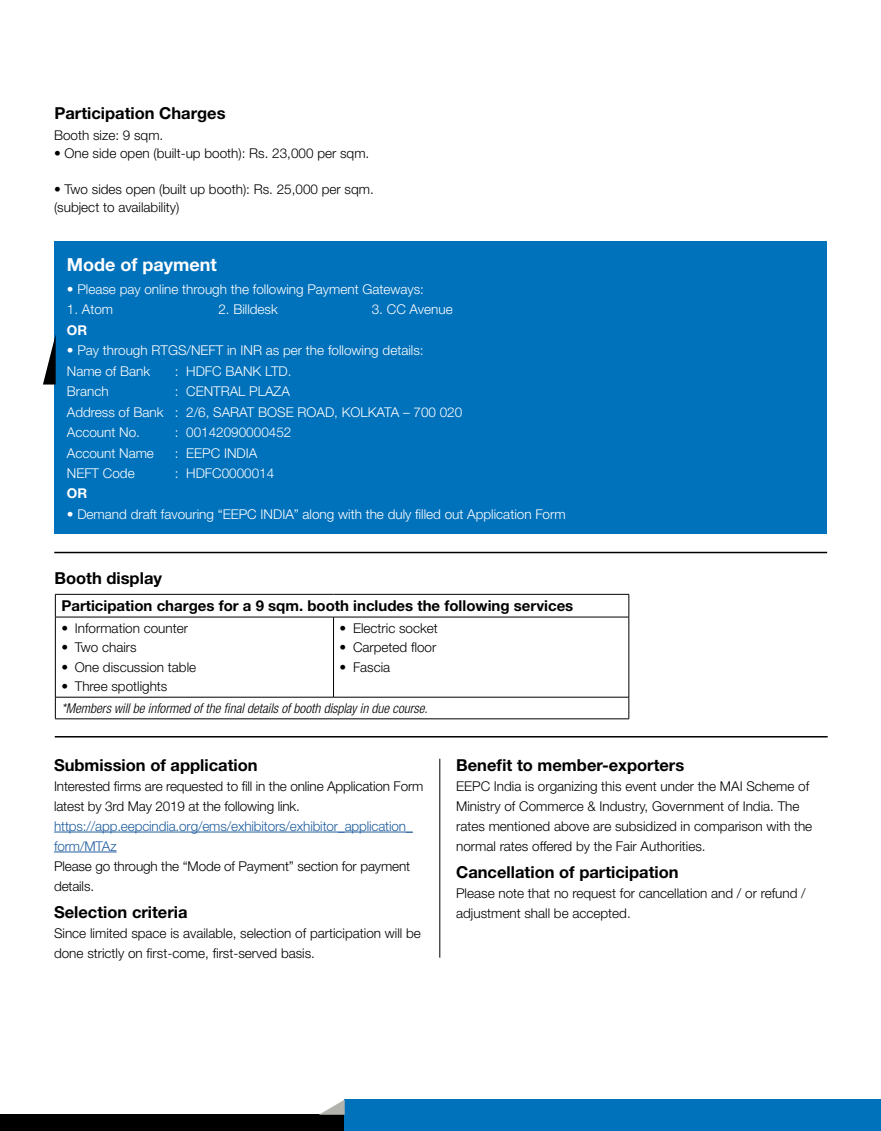
<style>
.page{position:relative;width:881px;height:1131px;background:#fff}
.page>*{position:absolute;margin:0;border:0;box-sizing:border-box;transform-origin:0 0}
.t1{font:700 18px "Helvetica Neue LT Std";color:#fff}
.t2{font:700 16.5px "Helvetica Neue LT Std";color:#000}
.t3{font:700 15px "Helvetica Neue LT Std";color:#000}
.t4{font:300 13.5px/20px "Helvetica Neue LT Std";color:#000}
.t5{font:300 13.5px/20.4px "Helvetica Neue LT Std";color:#fff}
.t6{font:300 13.5px/20px "Helvetica Neue LT Std";letter-spacing:-.01em;color:#215e9e}
.t7{font:italic 300 condensed 13.5px "Helvetica Neue LT Std";color:#000}
.t8{font:700 13.5px "Helvetica Neue LT Std";color:#fff}
</style>
<div class="page">
<hr style="left:54px;top:832px;width:358px;height:1px;background:#215e9e">
<hr style="left:54px;top:852px;width:63px;height:1px;background:#215e9e">
<hr style="left:439px;top:759px;width:1px;height:199px;background:#000">
<div style="left:55px;top:241px;width:771px;height:293px;background:#0071bb"></div>
<svg style="left:43px;top:334px;width:13px;height:51px"></svg>
<hr style="left:55px;top:594px;width:278px;height:1px;background:#000">
<svg style="left:55px;top:595px;width:1px;height:22px"></svg>
<hr style="left:333px;top:594px;width:295px;height:1px;background:#000">
<svg style="left:628px;top:595px;width:1px;height:22px"></svg>
<hr style="left:55px;top:617px;width:278px;height:1px;background:#000">
<hr style="left:55px;top:617px;width:1px;height:80px;background:#000">
<hr style="left:333px;top:617px;width:295px;height:1px;background:#000">
<hr style="left:333px;top:617px;width:1px;height:80px;background:#000">
<hr style="left:628px;top:617px;width:1px;height:80px;background:#000">
<hr style="left:55px;top:697px;width:278px;height:1px;background:#000">
<svg style="left:55px;top:697px;width:1px;height:22px"></svg>
<hr style="left:333px;top:697px;width:295px;height:1px;background:#000">
<svg style="left:628px;top:697px;width:1px;height:22px"></svg>
<hr style="left:55px;top:719px;width:278px;height:1px;background:#000">
<hr style="left:333px;top:719px;width:295px;height:1px;background:#000">
<div style="left:1px;top:1115px;width:365px;height:16px;background:#000"></div>
<div style="left:344px;top:1100px;width:536px;height:31px;background:#0071bb"></div>
<svg style="left:318px;top:1100px;width:26px;height:15px"></svg>
<hr style="left:55px;top:736px;width:772px;height:2px;background:#000">
<hr style="left:54px;top:552px;width:772px;height:1px;background:#000">
<p class="t2" style="left:54px;top:103px;width:173px">Participation Charges</p>
<p class="t4" style="left:54px;top:125px;width:111px">Booth size: 9 sqm.</p>
<p class="t4" style="left:54px;top:143px;width:317px">• One side open (built-up booth): Rs. 23,000 per sqm.</p>
<p class="t4" style="left:54px;top:180px;width:321px;line-height:18px">• Two sides open (built up booth): Rs. 25,000 per sqm. (subject to availability)</p>
<h1 class="t1" style="left:67px;top:253px;width:151px">Mode of payment</h1>
<p class="t5" style="left:67px;top:279px;width:358px">• Please pay online through the following Payment Gateways:</p>
<p class="t5" style="left:67px;top:299px;width:48px">1. Atom</p>
<p class="t5" style="left:218px;top:299px;width:61px">2. Billdesk</p>
<p class="t5" style="left:371px;top:299px;width:82px">3. CC Avenue</p>
<p class="t8" style="left:67px;top:322px;width:22px">OR</p>
<p class="t5" style="left:67px;top:340px;width:358px">• Pay through RTGS/NEFT in INR as per the following details:<br>Name of Bank</p>
<p class="t5" style="left:175px;top:360px;width:118px">: HDFC BANK LTD.</p>
<p class="t5" style="left:67px;top:381px;width:397px;text-indent:108px">: CENTRAL PLAZA<br>Address of Bank : 2/6, SARAT BOSE ROAD, KOLKATA – 700 020<br>Account No.</p>
<p class="t5" style="left:67px;top:381px;width:43px">Branch</p>
<p class="t5" style="left:175px;top:422px;width:118px">: 00142090000452</p>
<p class="t5" style="left:67px;top:442px;width:89px">Account Name</p>
<p class="t5" style="left:175px;top:442px;width:84px">: EEPC INDIA</p>
<p class="t5" style="left:67px;top:463px;width:69px">NEFT Code</p>
<p class="t5" style="left:175px;top:463px;width:101px">: HDFC0000014</p>
<p class="t8" style="left:67px;top:485px;width:22px">OR</p>
<p class="t5" style="left:67px;top:504px;width:500px">• Demand draft favouring “EEPC INDIA” along with the duly filled out Application Form</p>
<p class="t2" style="left:54px;top:567px;width:109px">Booth display</p>
<p class="t3" style="left:61px;top:596px;width:513px">Participation charges for a 9 sqm. booth includes the following services</p>
<p class="t4" style="left:61px;top:618px;width:128px">• Information counter</p>
<p class="t4" style="left:61px;top:637px;width:77px">• Two chairs</p>
<p class="t4" style="left:61px;top:657px;width:136px">• One discussion table</p>
<p class="t4" style="left:61px;top:676px;width:108px">• Three spotlights</p>
<p class="t4" style="left:339px;top:618px;width:100px">• Electric socket</p>
<p class="t4" style="left:339px;top:637px;width:98px">• Carpeted floor</p>
<p class="t4" style="left:339px;top:657px;width:52px">• Fascia</p>
<p class="t7" style="left:61px;top:700px;width:368px">*Members will be informed of the final details of booth display in due course.</p>
<p class="t2" style="left:54px;top:755px;width:205px">Submission of application</p>
<p class="t4" style="left:54px;top:776px;width:371px">Interested firms are requested to fill in the online Application Form latest by 3rd May 2019 at the following link.</p>
<p class="t6" style="left:54px;top:816px;width:360px">https://app.eepcindia.org/ems/exhibitors/exhibitor_application_ form/MTAz</p>
<p class="t4" style="left:54px;top:856px;width:357px">Please go through the “Mode of Payment” section for payment details.</p>
<p class="t2" style="left:54px;top:902px;width:135px">Selection criteria</p>
<p class="t4" style="left:54px;top:923px;width:368px">Since limited space is available, selection of participation will be done strictly on first-come, first-served basis.</p>
<p class="t2" style="left:456px;top:755px;width:229px">Benefit to member-exporters</p>
<p class="t4" style="left:456px;top:776px;width:357px">EEPC India is organizing this event under the MAI Scheme of Ministry of Commerce &amp; Industry, Government of India. The rates mentioned above are subsidized in comparison with the normal rates offered by the Fair Authorities.</p>
<p class="t2" style="left:456px;top:862px;width:224px">Cancellation of participation</p>
<p class="t4" style="left:456px;top:883px;width:351px">Please note that no request for cancellation and / or refund / adjustment shall be accepted.</p>
</div>
